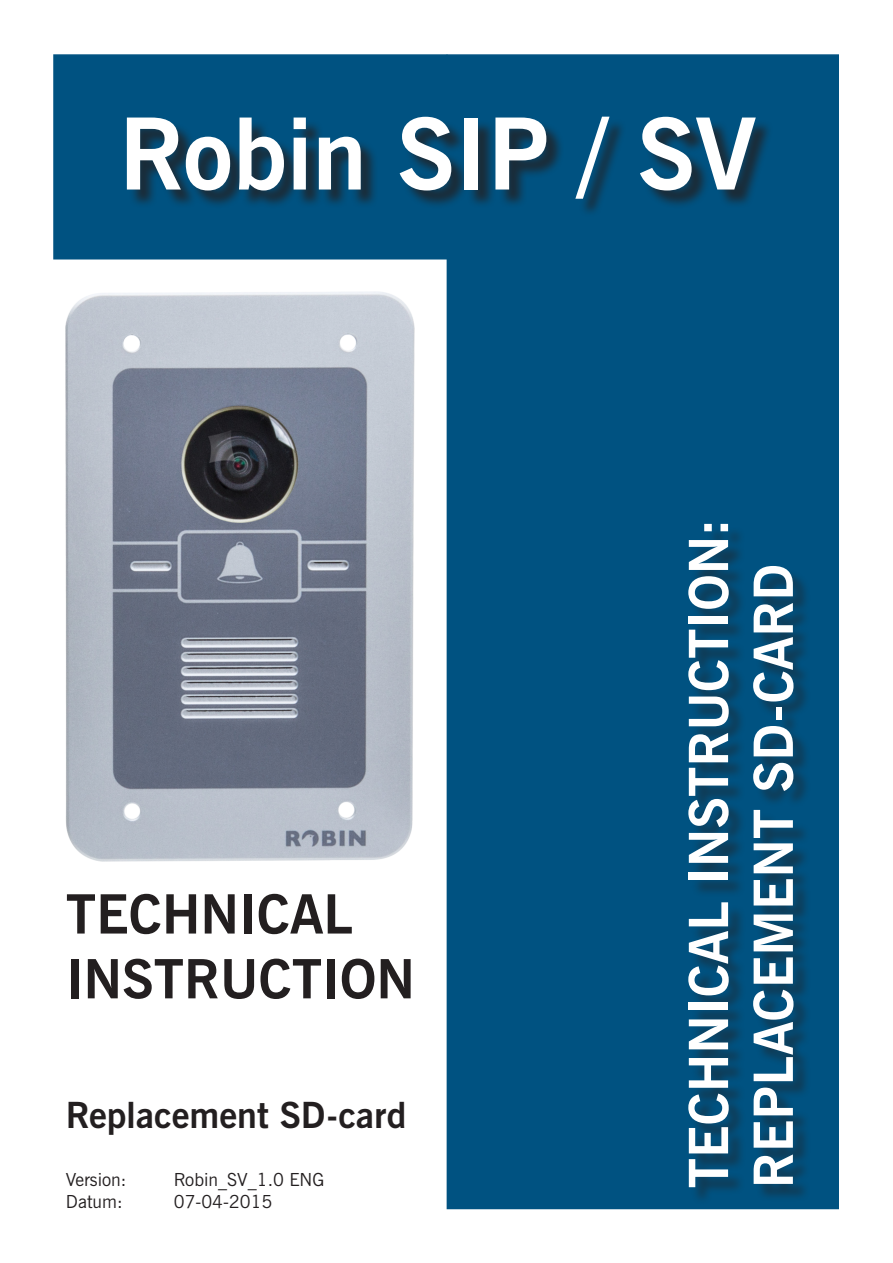
<style>
.page{position:relative;width:893px;height:1263px;background:#fff}
.page>*{position:absolute;margin:0;border:0;box-sizing:border-box;transform-origin:0 0}
.Normaal{font:700 99px "News Gothic BT";color:#fff}
.Normaal-2{font:700 54px "News Gothic BT";color:#fff}
.Normaal-3{font:700 54px "News Gothic BT";color:#231f20}
.Normaal-4{font:700 36px "News Gothic BT";color:#231f20}
.t1{font:18px "News Gothic BT";color:#231f20}
</style>
<div class="page">
<div style="left:53px;top:54px;width:394px;height:205px;background:#005281;border:2px solid #005281"></div>
<div style="left:447px;top:54px;width:392px;height:1155px;background:#005281"></div>
<img style="left:66px;top:292px;width:348px;height:569px">
<div style="left:690px;top:525px;width:122px;height:680px;background:#231f20;opacity:.5"></div>
<div style="left:129px;top:118px;width:645px;height:99px;background:#231f20;opacity:.75"></div>
<p class="Normaal" style="left:119px;top:94px;width:639px">Robin SIP / SV</p>
<p class="Normaal-3" style="left:66px;top:881px;width:289px">TECHNICAL</p>
<p class="Normaal-3" style="left:66px;top:946px;width:351px">INSTRUCTION</p>
<p class="Normaal-4" style="left:66px;top:1093px;width:342px">Replacement SD-card</p>
<p class="t1" style="left:66px;top:1169px;width:62px">Version:</p>
<p class="t1" style="left:174px;top:1169px;width:152px">Robin_SV_1.0 ENG</p>
<p class="t1" style="left:66px;top:1190px;width:58px">Datum:</p>
<p class="t1" style="left:174px;top:1190px;width:100px">07-04-2015</p>
<p class="Normaal-2" style="left:676px;top:1188px;width:672px;rotate:-90deg">TECHNICAL INSTRUCTION:</p>
<p class="Normaal-2" style="left:741px;top:1188px;width:626px;rotate:-90deg">REPLACEMENT SD-CARD</p>
</div>
